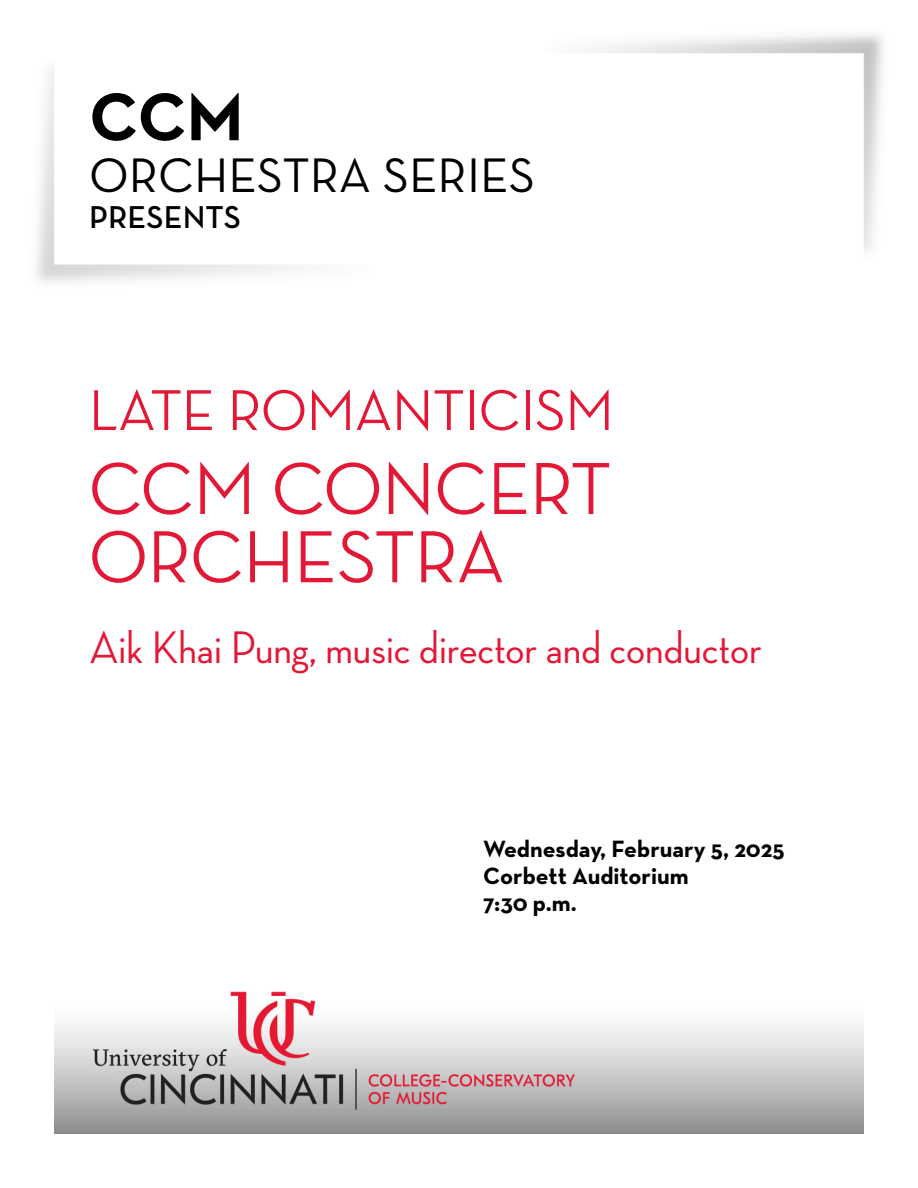
<style>
.page{position:relative;width:918px;height:1188px;background:#fff}
.page>*{position:absolute;margin:0;border:0;box-sizing:border-box;transform-origin:0 0}
.Concert_Title__H1{font:500 75px/68.2px "Neutra Disp";color:#e31837}
.Page_Intro__H1{font:700 68.7px "Neutra Text";color:#000}
.Concert_Title__H1-2{font:500 58.5px "Neutra Disp";color:#e31837}
.Page_Intro__H1-2{font:49.35px "Neutra Text";color:#000}
.Musician_Conductor__H2{font:500 46.5px "Neutra Disp";color:#e31837}
.Page_Intro__H1-3{font:600 32.25px "Neutra Text";color:#000}
.Date_Venue_Time__H3{font:700 24px "Neutra Text";color:#000}
</style>
<div class="page">
<img style="left:54px;top:991px;width:810px;height:143px">
<img style="left:589px;top:34px;width:294px;height:218px">
<h1 class="Page_Intro__H1" style="left:89px;top:74px;width:156px">CCM</h1>
<h1 class="Page_Intro__H1-2" style="left:89px;top:145px;width:447px">ORCHESTRA SERIES</h1>
<h1 class="Page_Intro__H1-3" style="left:89px;top:197px;width:153px">PRESENTS</h1>
<h1 class="Concert_Title__H1-2" style="left:89px;top:378px;width:526px">LATE ROMANTICISM</h1>
<h1 class="Concert_Title__H1" style="left:89px;top:455px;width:523px">CCM CONCERT<br>ORCHESTRA</h1>
<h2 class="Musician_Conductor__H2" style="left:89px;top:621px;width:674px">Aik Khai Pung, music director and conductor</h2>
<h3 class="Date_Venue_Time__H3" style="left:483px;top:834px;width:303px">Wednesday, February 5, 2025</h3>
<h3 class="Date_Venue_Time__H3" style="left:483px;top:861px;width:207px">Corbett Auditorium</h3>
<h3 class="Date_Venue_Time__H3" style="left:483px;top:888px;width:95px">7:30 p.m.</h3>
</div>
